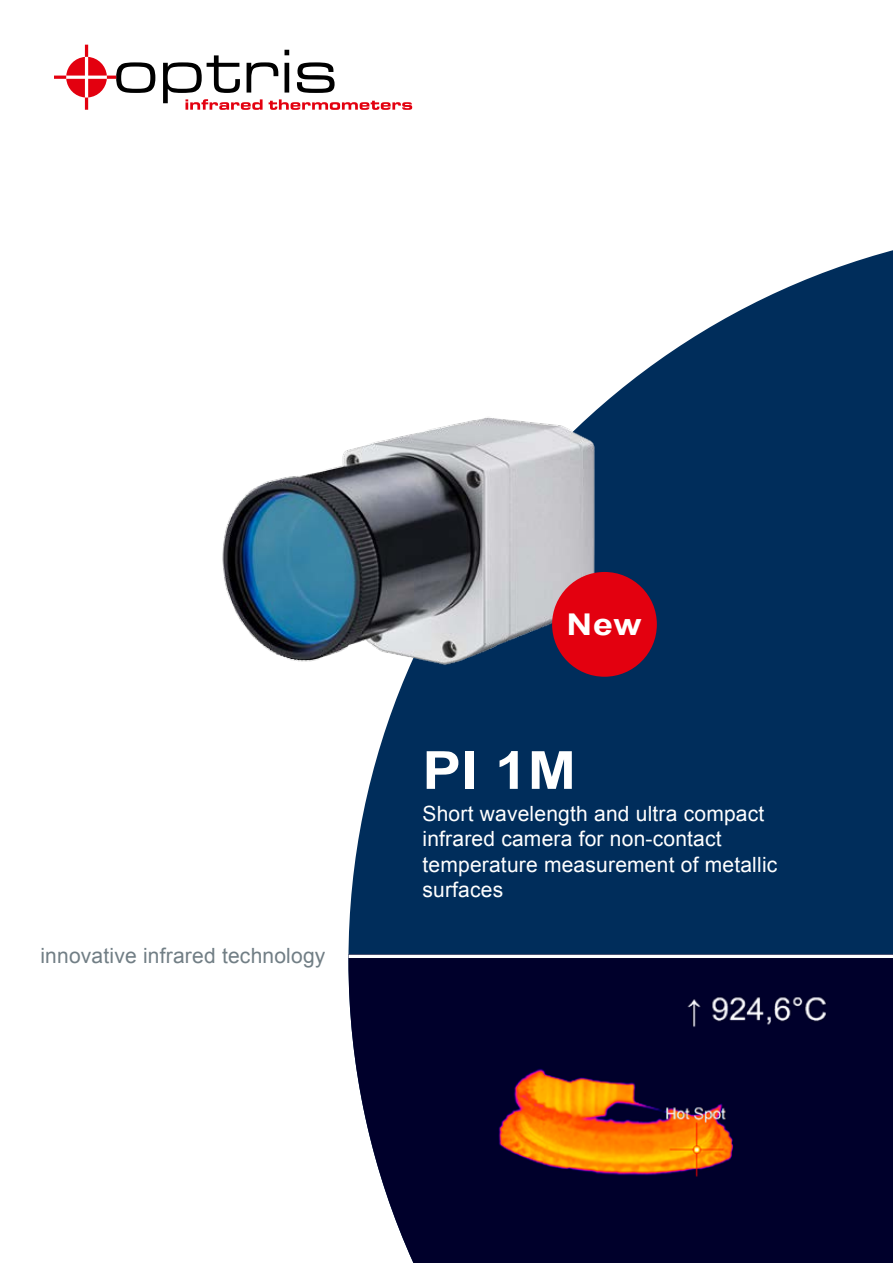
<style>
.page{position:relative;width:893px;height:1263px;background:#fff}
.page>*{position:absolute;margin:0;border:0;box-sizing:border-box;transform-origin:0 0}
.t1{font:700 52.65px "Arial";color:#fff;scale:1.1 1}
.t2{font:700 30px "Arial";color:#fff;scale:1.2 1}
.t3{font:21px/25.5px "Arial";letter-spacing:.01em;color:#fff}
.t4{font:21px "Arial";letter-spacing:.01em;color:#717e85}
</style>
<div class="page">
<svg style="left:348px;top:250px;width:545px;height:704px;fill:#002d5b"></svg>
<img style="left:348px;top:954px;width:545px;height:309px">
<hr style="left:349px;top:955px;width:544px;height:3px;background:#fff">
<svg style="left:163px;top:50px;width:249px;height:60px"></svg>
<svg style="left:54px;top:45px;width:101px;height:65px"></svg>
<img style="left:222px;top:391px;width:396px;height:305px">
<div style="left:552px;top:572px;width:105px;height:105px;background:#e3000f;border-radius:50%"></div>
<p class="t4" style="left:40px;top:941px;width:287px">innovative infrared technology</p>
<h2 class="t2" style="left:567px;top:604px;width:64px">New</h2>
<h1 class="t1" style="left:422px;top:735px;width:141px">PI 1M</h1>
<p class="t3" style="left:422px;top:801px;width:356px">Short wavelength and ultra compact infrared camera for non-contact temperature measurement of metallic surfaces</p>
</div>
